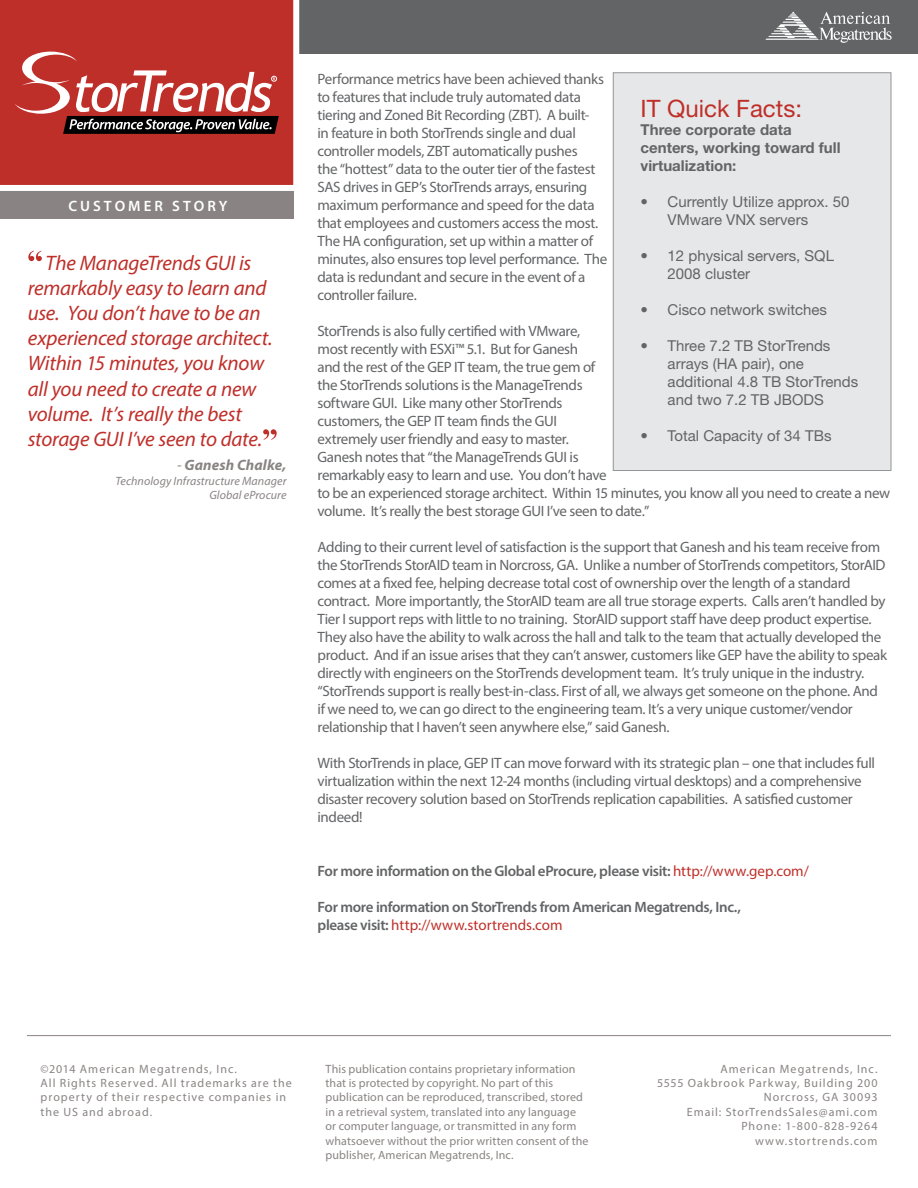
<style>
.page{position:relative;width:918px;height:1188px;background:#fff}
.page>*{position:absolute;margin:0;border:0;box-sizing:border-box;transform-origin:0 0}
.t1{font:24px "Helvetica Neue LT Std";color:#bf2f2a}
.t2{font:italic 21px/25.2px "Myriad Pro";letter-spacing:-.01em;color:#bf2f2a}
.t3{font:15px/18px "Myriad Pro";letter-spacing:-.025em;color:#636466}
.t4{font:15px/18px "Helvetica Neue LT Std";color:#636466}
.t5{font:600 15px/18px "Myriad Pro";letter-spacing:-.025em;color:#636466}
.t6{font:700 15px/18px "Helvetica Neue LT Std";color:#636466}
.t7{font:italic 700 15px "Myriad Pro";letter-spacing:.01em;color:#898483}
.t8{font:600 15px "Myriad Pro";letter-spacing:.2em;color:#fff}
.t9{font:12px/14.4px "Myriad Pro";letter-spacing:.015em;color:#898483}
.t10{font:12px/14.4px "Myriad Pro";letter-spacing:.08em;color:#898483;text-align:right}
.t11{font:12px/14.4px "Myriad Pro";letter-spacing:.085em;color:#898483}
.t12{font:italic 12px/14.4px "Myriad Pro";letter-spacing:.01em;color:#898483;text-align:right}
.s1{font-weight:400}
.s2{font-weight:400;color:#bf2f2a}
</style>
<div class="page">
<div style="left:274px;top:0;width:644px;height:53px;background:#636466"></div>
<div style="left:0;top:174px;width:294px;height:45px;background:#898483"></div>
<svg style="left:0;top:0;width:299px;height:191px;background:#c43f3b"></svg>
<svg style="left:15px;top:52px;width:264px;height:82px"></svg>
<div style="left:613px;top:73px;width:278px;height:398px;background:#e6e7e8"></div>
<div style="left:613px;top:72px;width:278px;height:399px;border:1px solid #939598"></div>
<hr style="left:27px;top:1035px;width:864px;height:1px;background:#898483">
<svg style="left:765px;top:12px;width:127px;height:31px"></svg>
<svg style="left:28px;top:251px;width:14px;height:10px"></svg>
<svg style="left:263px;top:429px;width:14px;height:11px"></svg>
<p class="t8" style="left:69px;top:196px;width:160px">CUSTOMER STORY</p>
<h2 class="t2" style="left:28px;top:250px;width:246px;text-indent:18px">The ManageTrends GUI is remarkably easy to learn and use. You don’t have to be an experienced storage architect.<br>Within 15 minutes, you know all you need to create a new volume. It’s really the best storage GUI I’ve seen to date.</h2>
<p class="t7" style="left:177px;top:456px;width:111px"><span class="s1">-</span> Ganesh Chalke,</p>
<p class="t12" style="left:115px;top:473px;width:173px">Technology Infrastructure Manager<br>Global eProcure</p>
<p class="t3" style="left:318px;top:69px;width:291px">Performance metrics have been achieved thanks to features that include truly automated data tiering and Zoned Bit Recording (ZBT). A built-<br>in feature in both StorTrends single and dual controller models, ZBT automatically pushes<br>the “hottest” data to the outer tier of the fastest SAS drives in GEP’s StorTrends arrays, ensuring maximum performance and speed for the data that employees and customers access the most.<br>The HA configuration, set up within a matter of minutes, also ensures top level performance. The data is redundant and secure in the event of a controller failure.</p>
<p class="t3" style="left:318px;top:321px;width:574px">StorTrends is also fully certified with VMware,<br>most recently with ESXi™ 5.1. But for Ganesh<br>and the rest of the GEP IT team, the true gem of<br>the StorTrends solutions is the ManageTrends<br>software GUI. Like many other StorTrends<br>customers, the GEP IT team finds the GUI<br>extremely user friendly and easy to master.<br>Ganesh notes that “the ManageTrends GUI is<br>remarkably easy to learn and use. You don’t have<br>to be an experienced storage architect. Within 15 minutes, you know all you need to create a new volume. It’s really the best storage GUI I’ve seen to date.”</p>
<p class="t3" style="left:318px;top:537px;width:571px">Adding to their current level of satisfaction is the support that Ganesh and his team receive from the StorTrends StorAID team in Norcross, GA. Unlike a number of StorTrends competitors, StorAID comes at a fixed fee, helping decrease total cost of ownership over the length of a standard contract. More importantly, the StorAID team are all true storage experts. Calls aren’t handled by Tier I support reps with little to no training. StorAID support staff have deep product expertise.<br>They also have the ability to walk across the hall and talk to the team that actually developed the product. And if an issue arises that they can’t answer, customers like GEP have the ability to speak directly with engineers on the StorTrends development team. It’s truly unique in the industry. “StorTrends support is really best-in-class. First of all, we always get someone on the phone. And if we need to, we can go direct to the engineering team. It’s a very unique customer/vendor relationship that I haven’t seen anywhere else,” said Ganesh.</p>
<p class="t3" style="left:318px;top:753px;width:559px">With StorTrends in place, GEP IT can move forward with its strategic plan – one that includes full virtualization within the next 12-24 months (including virtual desktops) and a comprehensive disaster recovery solution based on StorTrends replication capabilities. A satisfied customer indeed!</p>
<h1 class="t1" style="left:641px;top:94px;width:163px">IT Quick Facts:</h1>
<p class="t6" style="left:641px;top:121px;width:201px">Three corporate data centers, working toward full virtualization:</p>
<p class="t4" style="left:668px;top:193px;width:183px;text-indent:-27px">• Currently Utilize approx. 50<br>VMware VNX servers</p>
<p class="t4" style="left:668px;top:247px;width:168px;text-indent:-27px">• 12 physical servers, SQL<br>2008 cluster</p>
<p class="t4" style="left:641px;top:301px;width:188px">• Cisco network switches</p>
<p class="t4" style="left:668px;top:337px;width:192px;text-indent:-27px">• Three 7.2 TB StorTrends arrays (HA pair), one additional 4.8 TB StorTrends and two 7.2 TB JBODS</p>
<p class="t4" style="left:641px;top:427px;width:192px">• Total Capacity of 34 TBs</p>
<p class="t5" style="left:318px;top:861px;width:493px">For more information on the Global eProcure, please visit: <span class="s2">http://www.gep.com/</span></p>
<p class="t5" style="left:318px;top:897px;width:425px">For more information on StorTrends from American Megatrends, Inc., please visit: <span class="s2">http://www.stortrends.com</span></p>
<p class="t11" style="left:41px;top:1061px;width:253px">©2014 American Megatrends, Inc.<br>All Rights Reserved. All trademarks are the property of their respective companies in the US and abroad.</p>
<p class="t9" style="left:326px;top:1061px;width:265px">This publication contains proprietary information that is protected by copyright. No part of this publication can be reproduced, transcribed, stored in a retrieval system, translated into any language or computer language, or transmitted in any form whatsoever without the prior written consent of the publisher, American Megatrends, Inc.</p>
<p class="t10" style="left:657px;top:1061px;width:222px">American Megatrends, Inc.<br>5555 Oakbrook Parkway, Building 200<br>Norcross, GA 30093<br>Email: StorTrendsSales@ami.com<br>Phone: 1-800-828-9264 www.stortrends.com</p>
</div>
